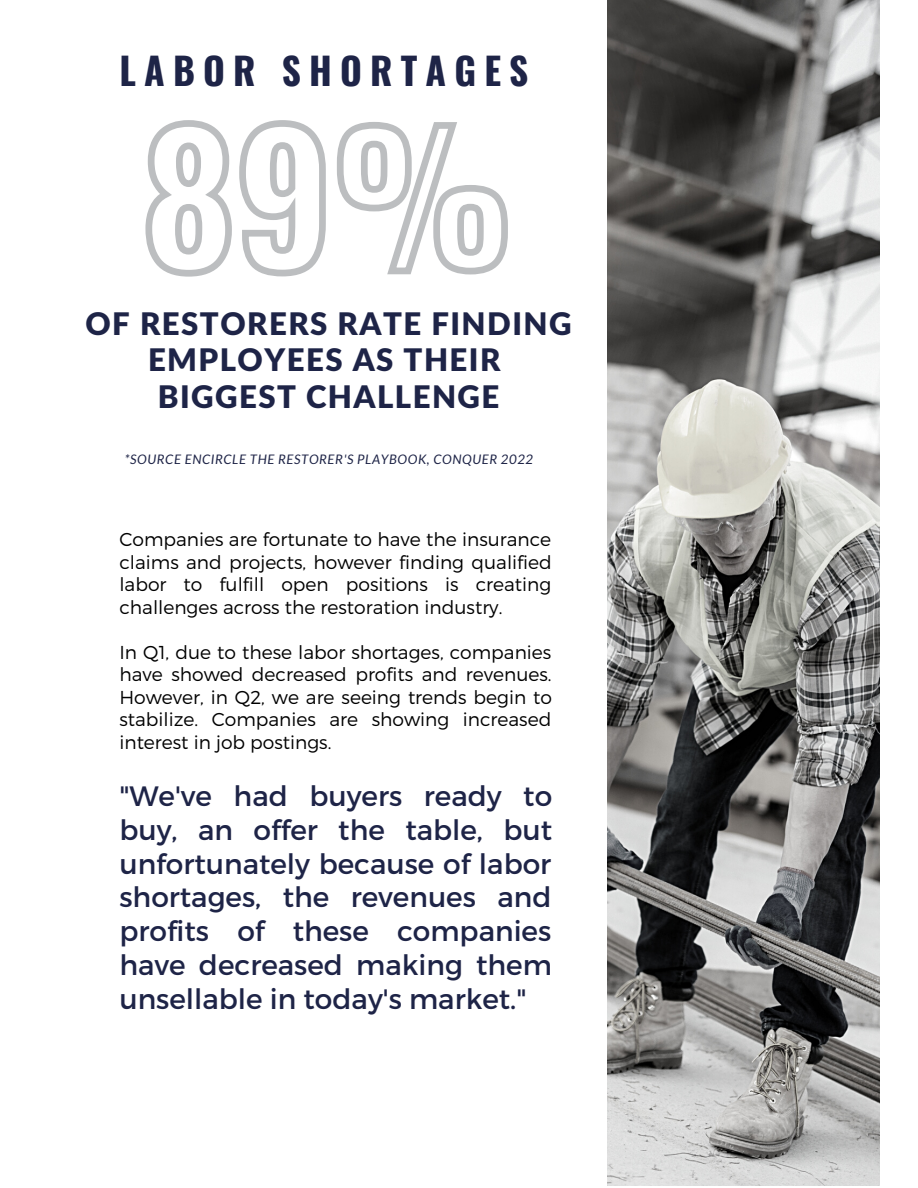
<style>
.page{position:relative;width:918px;height:1188px;background:#fff}
.page>*{position:absolute;margin:0;border:0;box-sizing:border-box;transform-origin:0 0}
.t1{font:700 37.35px "Oswald";letter-spacing:.22em;color:#1e2447}
.t2{font:900 31.05px/36.2px "Lato Latin";letter-spacing:.045em;color:#1e2447;text-align:center}
.t3{font:28.05px/33.8px "Montserrat";color:#1e2447;text-align:justify}
.t4{font:300 18.75px/22.5px "Montserrat";color:#000;text-align:justify}
.t5{font:italic 13.2px "Lato";letter-spacing:.05em;color:#1e2447}
</style>
<div class="page">
<img style="left:607px;top:0;width:273px;height:1186px">
<svg style="left:145px;top:120px;width:363px;height:157px"></svg>
<h1 class="t1" style="left:119px;top:41px;width:411px">LABOR SHORTAGES</h1>
<h2 class="t2" style="left:86px;top:308px;width:488px">OF RESTORERS RATE FINDING<br>EMPLOYEES AS THEIR<br>BIGGEST CHALLENGE</h2>
<p class="t5" style="left:125px;top:451px;width:410px">*SOURCE ENCIRCLE THE RESTORER'S PLAYBOOK, CONQUER 2022</p>
<p class="t4" style="left:119px;top:527px;width:434px">Companies are fortunate to have the insurance claims and projects, however finding qualified labor to fulfill open positions is creating challenges across the restoration industry.</p>
<p class="t4" style="left:119px;top:640px;width:434px">In Q1, due to these labor shortages, companies have showed decreased profits and revenues.<br>However, in Q2, we are seeing trends begin to stabilize. Companies are showing increased interest in job postings.</p>
<h3 class="t3" style="left:119px;top:778px;width:434px">"We've had buyers ready to buy, an offer the table, but unfortunately because of labor shortages, the revenues and profits of these companies have decreased making them unsellable in today's market."</h3>
</div>
